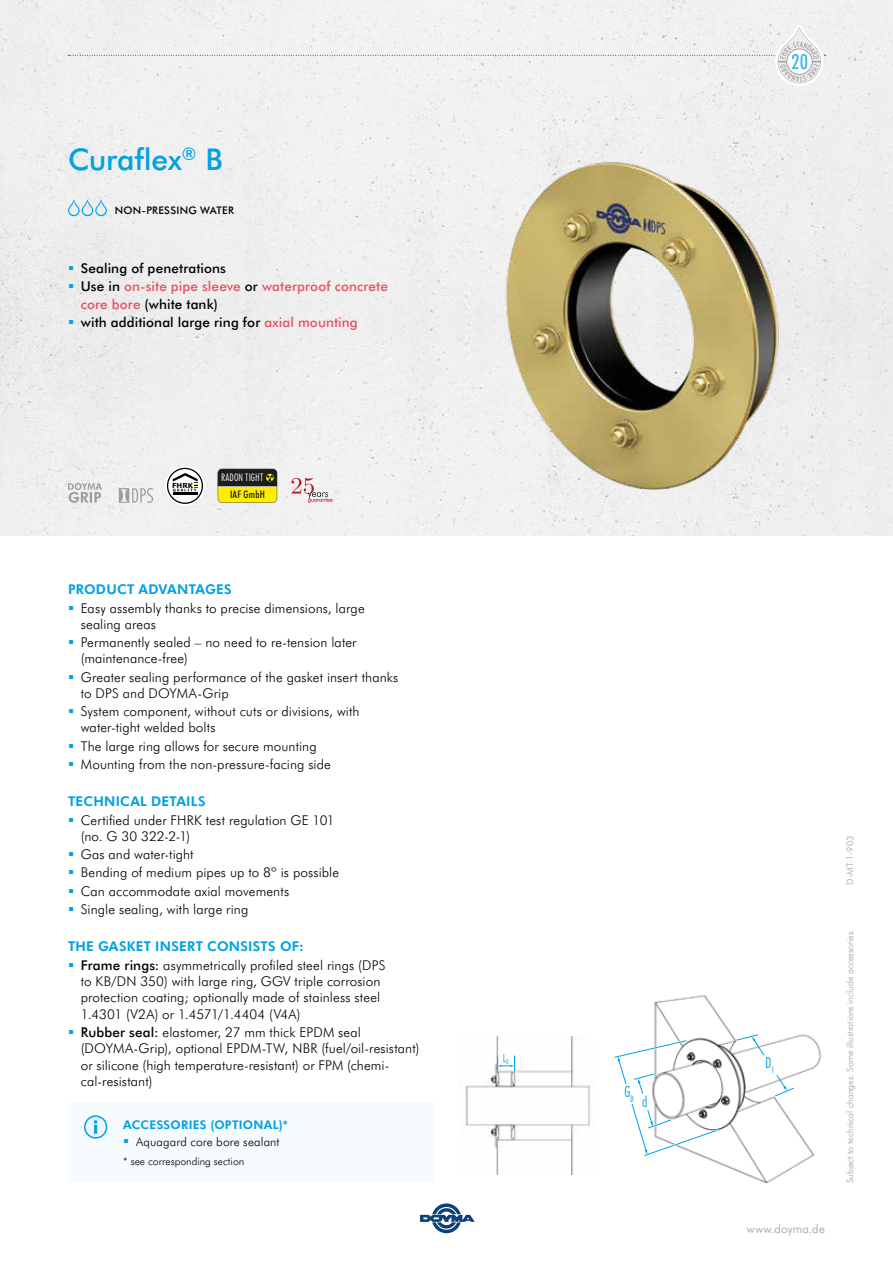
<style>
.page{position:relative;width:893px;height:1263px;background:#fff}
.page>*{position:absolute;margin:0;border:0;box-sizing:border-box;transform-origin:0 0}
.t1{font:500 30px "Futura BT";letter-spacing:-.005em;color:#00a2e2}
.t2{font:300 condensed 15.3px "Futura BT";color:#00a3e2}
.t3{font:300 13.5px/16.2px "Futura BT";letter-spacing:.01em;color:#000}
.t4{font:500 13.5px/18px "Futura BT";letter-spacing:.01em;color:#000}
.t5{font:700 13.5px "Futura BT";letter-spacing:.02em;color:#00a2e2}
.t6{font:300 12px "Futura BT";letter-spacing:.015em;color:#000}
.t7{font:700 12px "Futura BT";letter-spacing:.025em;color:#00a2e2}
.t8{font:300 12px "Futura BT";letter-spacing:.015em;color:#9c9c9d}
.t9{font:300 condensed 10.8px "Futura BT";color:#00a3e2}
.t10{font:300 10.5px "Futura BT";color:#000}
.t11{font:500 10.5px "Futura BT";letter-spacing:.03em;color:#000}
.t12{font:300 condensed 10.5px "Futura BT";letter-spacing:.015em;color:#fff}
.t13{font:500 condensed 10.5px "Futura BT";letter-spacing:.02em;color:#1d1d1c}
.t14{font:300 9px "Futura BT";color:#9c9c9d}
.t15{font:700 6.9px "Verdana";color:#000}
.s1{color:#ea4f5f}
.s2{font-weight:700;color:#00a2e2}
.s3{font-weight:500}
</style>
<div class="page">
<div style="left:0;top:0;width:893px;height:535px;background:#efefef"></div>
<svg style="left:420px;top:1203px;width:55px;height:30px"></svg>
<svg style="left:68px;top:25px;width:758px;height:61px"></svg>
<svg style="left:68px;top:199px;width:39px;height:17px"></svg>
<img style="left:459px;top:146px;width:366px;height:357px">
<svg style="left:68px;top:483px;width:34px;height:20px"></svg>
<svg style="left:119px;top:488px;width:34px;height:15px"></svg>
<div style="left:68px;top:1102px;width:366px;height:80px;background:#f6fbfe"></div>
<svg style="left:81px;top:1112px;width:30px;height:30px"></svg>
<div style="left:85px;top:1116px;width:22px;height:22px;background:#edf6fd;border-radius:50%"></div>
<div style="left:84px;top:1115px;width:23px;height:23px;border:2px solid #00a2e2;border-radius:50%"></div>
<svg style="left:94px;top:1120px;width:3px;height:14px"></svg>
<img style="left:654px;top:995px;width:168px;height:188px">
<svg style="left:734px;top:1032px;width:62px;height:66px"></svg>
<svg style="left:614px;top:1038px;width:105px;height:120px"></svg>
<img style="left:465px;top:1036px;width:126px;height:139px">
<svg style="left:497px;top:1056px;width:18px;height:15px"></svg>
<div style="left:165px;top:466px;width:40px;height:40px;background:#fff;border-radius:50%"></div>
<svg style="left:167px;top:468px;width:36px;height:36px"></svg>
<svg style="left:218px;top:469px;width:59px;height:34px;background:#8c8315"></svg>
<svg style="left:291px;top:478px;width:42px;height:25px"></svg>
<svg style="left:69px;top:266px;width:4px;height:4px"></svg>
<svg style="left:69px;top:284px;width:4px;height:4px"></svg>
<svg style="left:69px;top:320px;width:4px;height:4px"></svg>
<h1 class="t1" style="left:68px;top:138px;width:156px">Curaflex<sup>®</sup> B</h1>
<p class="t11" style="left:115px;top:203px;width:121px">NON-PRESSING WATER</p>
<p class="t4" style="left:81px;top:259px;width:309px">Sealing of penetrations<br>Use in <span class="s1">on-site pipe sleeve</span> or <span class="s1">waterproof concrete core bore</span> (white tank)<br>with additional large ring for <span class="s1">axial mounting</span></p>
<p class="t15" style="left:172px;top:480px;width:23px">FHRK</p>
<p class="t12" style="left:221px;top:470px;width:44px">RADON TIGHT</p>
<p class="t13" style="left:230px;top:487px;width:36px">IAF GmbH</p>
<p class="t5" style="left:68px;top:580px;width:165px">PRODUCT ADVANTAGES</p>
<p class="t3" style="left:81px;top:599px;width:285px">Easy assembly thanks to precise dimensions, large sealing areas</p>
<p class="t3" style="left:81px;top:634px;width:277px">Permanently sealed – no need to re-tension later (maintenance-free)</p>
<p class="t3" style="left:81px;top:668px;width:319px">Greater sealing performance of the gasket insert thanks to DPS and DOYMA-Grip</p>
<p class="t3" style="left:81px;top:703px;width:280px">System component, without cuts or divisions, with water-tight welded bolts</p>
<p class="t3" style="left:81px;top:736px;width:252px;line-height:18.3px">The large ring allows for secure mounting<br>Mounting from the non-pressure-facing side</p>
<p class="t5" style="left:68px;top:792px;width:139px">TECHNICAL DETAILS</p>
<p class="t3" style="left:81px;top:811px;width:255px">Certified under FHRK test regulation GE 101 (no. G 30 322-2-1)</p>
<p class="t3" style="left:81px;top:845px;width:260px;line-height:18.3px">Gas and water-tight<br>Bending of medium pipes up to 8º is possible<br>Can accommodate axial movements<br>Single sealing, with large ring</p>
<p class="t3" style="left:81px;top:937px;width:306px;line-height:18.6px;text-indent:-13px"><span class="s2">THE GASKET INSERT CONSISTS OF:<br></span><span class="s3">Frame rings:</span> asymmetrically profiled steel rings (DPS</p>
<p class="t3" style="left:81px;top:973px;width:301px;text-align:justify">to KB/DN 350) with large ring, GGV triple corrosion protection coating; optionally made of stainless steel 1.4301 (V2A) or 1.4571/1.4404 (V4A)</p>
<p class="t3" style="left:81px;top:1024px;width:340px"><span class="s3">Rubber seal:</span> elastomer, 27 mm thick EPDM seal (DOYMA-Grip), optional EPDM-TW, NBR (fuel/oil-resistant) or silicone (high temperature-resistant) or FPM (chemi&shy;cal-resistant)</p>
<p class="t7" style="left:123px;top:1116px;width:167px">ACCESSORIES (OPTIONAL)*</p>
<p class="t6" style="left:136px;top:1133px;width:145px">Aquagard core bore sealant</p>
<p class="t10" style="left:123px;top:1154px;width:123px">* see corresponding section</p>
<p class="t9" style="left:503px;top:1051px;width:8px">L<sub>D</sub></p>
<p class="t2" style="left:624px;top:1082px;width:11px">G<sub>D</sub></p>
<p class="t2" style="left:642px;top:1092px;width:7px">d</p>
<p class="t2" style="left:765px;top:1053px;width:11px">D<sub>1</sub></p>
<p class="t8" style="left:747px;top:1221px;width:79px">www.doyma.de</p>
<p class="t14" style="left:844px;top:884px;width:50px;rotate:-90deg">D-MT-1-903</p>
<p class="t14" style="left:844px;top:1183px;width:256px;rotate:-90deg">Subject to technical changes. Some illustrations include accessories.</p>
</div>
